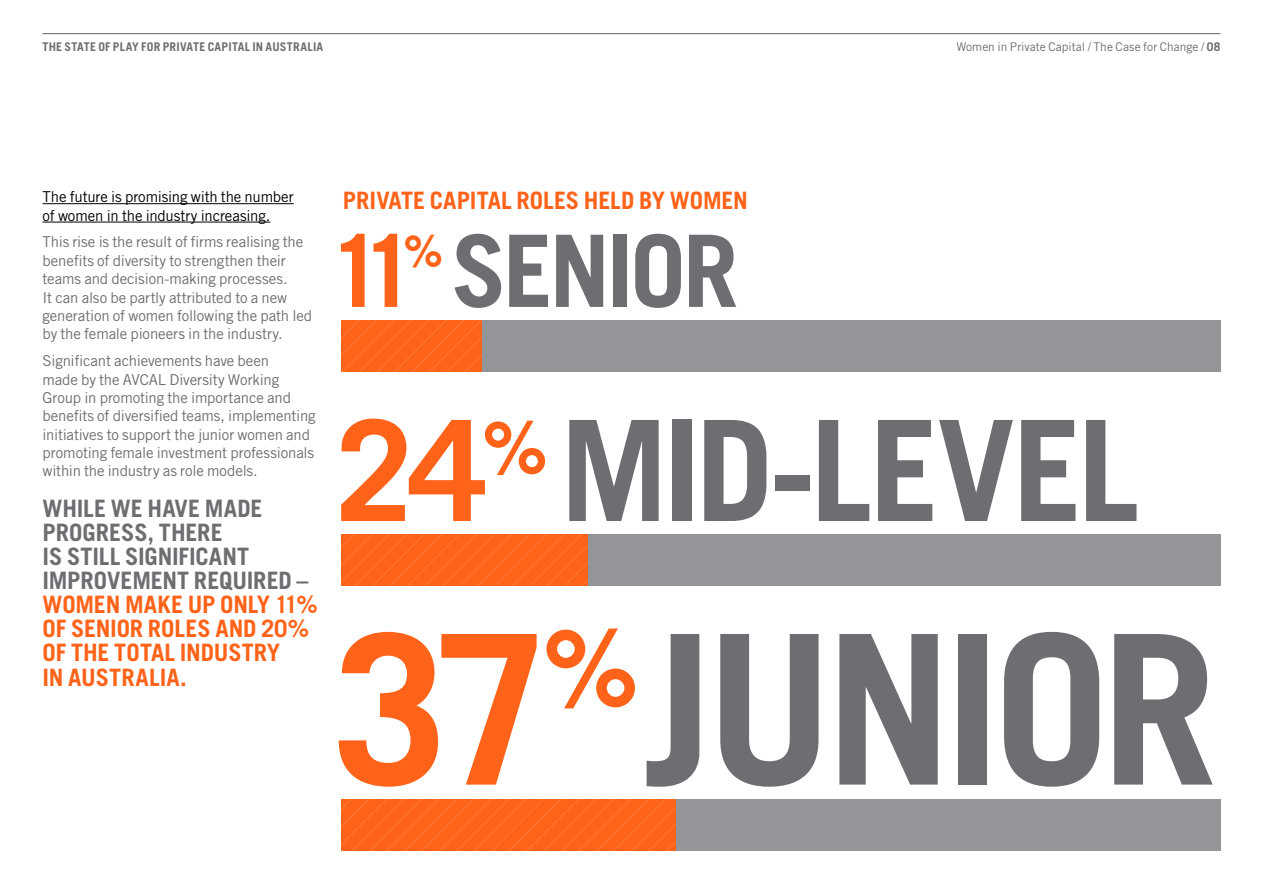
<style>
.page{position:relative;width:1263px;height:893px;background:#fff}
.page>*{position:absolute;margin:0;border:0;box-sizing:border-box;transform-origin:0 0}
.t1{font:700 208.65px "Trade Gothic LT Std";letter-spacing:-.04em;color:#6d6e71}
.t2{font:700 139.95px "Trade Gothic LT Std";letter-spacing:-.035em;color:#6d6e71}
.t3{font:700 99.9px "Trade Gothic LT Std";letter-spacing:-.04em;color:#6d6e71}
.t4{font:700 43.95px "Trade Gothic LT Std";color:#ff6319}
.t5{font:700 24px/24px "Trade Gothic LT Std";letter-spacing:-.005em;color:#ff6319}
.t6{font:700 24px/24px "Trade Gothic LT Std";color:#6d6e71}
.t7{font:15px/18.5px "Trade Gothic LT Std";letter-spacing:-.01em;color:#6d6e71}
.t8{font:15px/18.3px "Trade Gothic LT Std";letter-spacing:-.01em;color:#000}
.t9{font:700 12px "Trade Gothic LT Std";letter-spacing:.02em;color:#6d6e71}
.t10{font:12px "Trade Gothic LT Std";color:#6d6e71}
.s1{font-weight:700}
.s2{color:#ff6319}
</style>
<div class="page">
<hr style="left:43px;top:33px;width:1177px;height:1px;background:#6d6e71">
<hr style="left:43px;top:203px;width:251px;height:1px;background:#000">
<hr style="left:43px;top:222px;width:227px;height:1px;background:#000">
<div style="left:341px;top:321px;width:879px;height:51px;background:#939598"></div>
<div style="left:341px;top:799px;width:879px;height:51px;background:#939598"></div>
<svg style="left:341px;top:799px;width:334px;height:51px;background:#ff641b"></svg>
<div style="left:341px;top:535px;width:879px;height:51px;background:#939598"></div>
<svg style="left:341px;top:535px;width:246px;height:51px;background:#ff641b"></svg>
<svg style="left:341px;top:321px;width:141px;height:51px;background:#ff641b"></svg>
<p class="t9" style="left:43px;top:40px;width:282px">THE STATE OF PLAY FOR PRIVATE CAPITAL IN AUSTRALIA</p>
<p class="t10" style="left:956px;top:40px;width:266px">Women in Private Capital / The Case for Change / <span class="s1">08</span></p>
<p class="t8" style="left:43px;top:187px;width:253px">The future is promising with the number of women in the industry increasing.</p>
<p class="t7" style="left:43px;top:233px;width:271px">This rise is the result of firms realising the benefits of diversity to strengthen their teams and decision-making processes.<br>It can also be partly attributed to a new generation of women following the path led by the female pioneers in the industry.</p>
<p class="t7" style="left:43px;top:351px;width:275px">Significant achievements have been<br>made by the AVCAL Diversity Working Group in promoting the importance and benefits of diversified teams, implementing initiatives to support the junior women and promoting female investment professionals within the industry as role models.</p>
<h3 class="t6" style="left:43px;top:497px;width:267px">WHILE WE HAVE MADE<br>PROGRESS, THERE<br>IS STILL SIGNIFICANT<br>IMPROVEMENT REQUIRED –</h3>
<h3 class="t5" style="left:43px;top:593px;width:277px">WOMEN MAKE UP ONLY 11%<br>OF SENIOR ROLES AND 20%<br>OF THE TOTAL INDUSTRY<br>IN AUSTRALIA.</h3>
<h3 class="t5" style="left:343px;top:188px;width:406px">PRIVATE CAPITAL ROLES HELD BY WOMEN</h3>
<h3 class="t3" style="left:328px;top:210px;width:411px"><span class="s2">11</span> SENIOR</h3>
<h3 class="t4" style="left:404px;top:225px;width:41px">%</h3>
<h2 class="t2" style="left:336px;top:385px;width:805px"><span class="s2">24</span><sup>%</sup> MID-LEVEL</h2>
<h1 class="t1" style="left:332px;top:582px;width:887px"><span class="s2">37</span><sup>%</sup>JUNIOR</h1>
</div>
